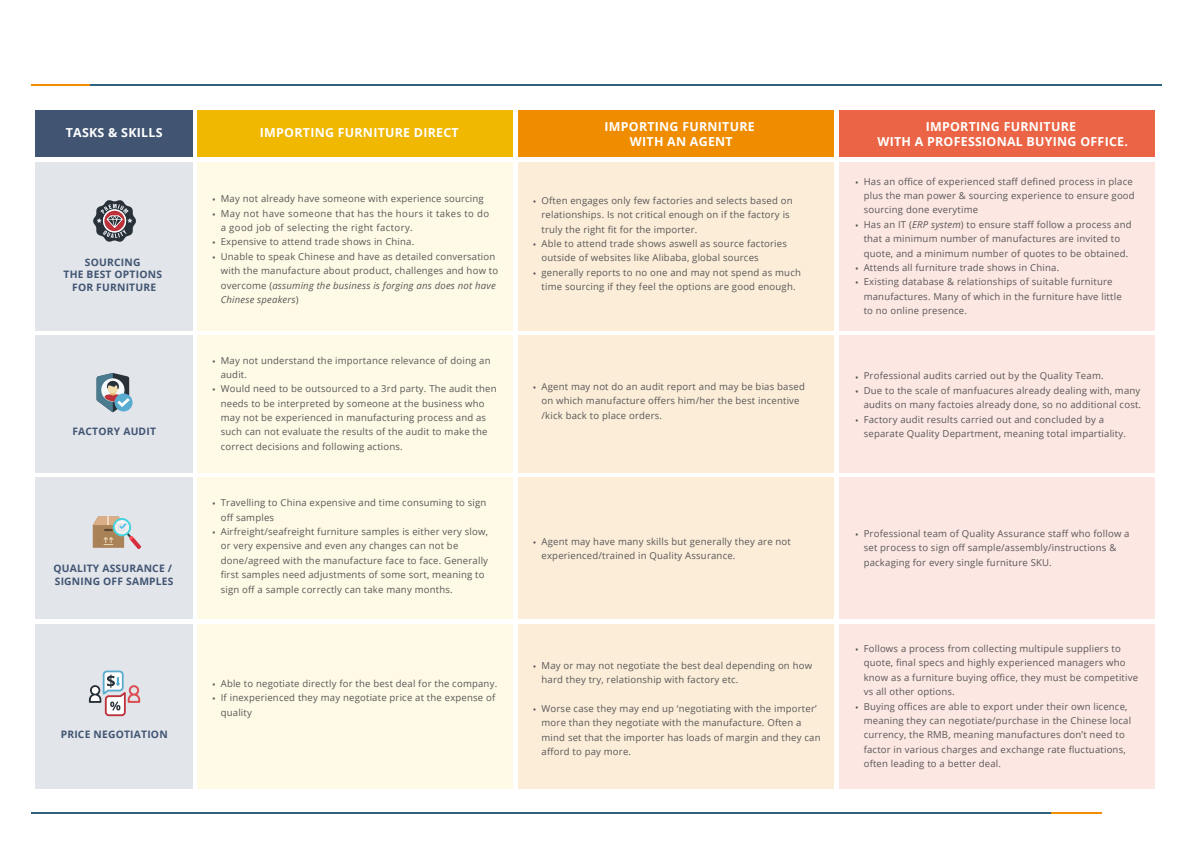
<style>
.page{position:relative;width:1190px;height:842px;background:#fff}
.page>*{position:absolute;margin:0;border:0;box-sizing:border-box;transform-origin:0 0}
.t1{font:700 12.4px/14.9px "Open Sans";letter-spacing:.02em;color:#fff;text-align:center}
.t2{font:700 10.3px/12.3px "Open Sans";letter-spacing:.02em;color:#415573;text-align:center}
.t3{font:9.5px/14.4px "Open Sans";letter-spacing:.02em;color:#595757}
.s1{font-style:italic}
</style>
<div class="page">
<div style="left:197px;top:110px;width:316px;height:47px;background:#f0b800"></div>
<div style="left:518px;top:110px;width:316px;height:47px;background:#ef8c00"></div>
<div style="left:839px;top:110px;width:315px;height:47px;background:#eb6445"></div>
<div style="left:35px;top:110px;width:158px;height:47px;background:#415573"></div>
<div style="left:197px;top:162px;width:316px;height:168px;background:#fefae6"></div>
<div style="left:518px;top:162px;width:316px;height:168px;background:#fcedd9"></div>
<div style="left:839px;top:162px;width:315px;height:168px;background:#fce7e3"></div>
<div style="left:35px;top:162px;width:158px;height:168px;background:#e2e5ea"></div>
<div style="left:197px;top:335px;width:316px;height:138px;background:#fefae6"></div>
<div style="left:518px;top:335px;width:316px;height:138px;background:#fcedd9"></div>
<div style="left:839px;top:335px;width:315px;height:138px;background:#fce7e3"></div>
<div style="left:35px;top:335px;width:158px;height:138px;background:#e2e5ea"></div>
<div style="left:197px;top:477px;width:316px;height:142px;background:#fefae6"></div>
<div style="left:518px;top:477px;width:316px;height:142px;background:#fcedd9"></div>
<div style="left:839px;top:477px;width:315px;height:142px;background:#fce7e3"></div>
<div style="left:35px;top:477px;width:158px;height:142px;background:#e2e5ea"></div>
<div style="left:197px;top:624px;width:316px;height:165px;background:#fefae6"></div>
<div style="left:518px;top:624px;width:316px;height:165px;background:#fcedd9"></div>
<div style="left:839px;top:624px;width:315px;height:165px;background:#fce7e3"></div>
<div style="left:35px;top:624px;width:158px;height:165px;background:#e2e5ea"></div>
<svg style="left:115px;top:393px;width:18px;height:18px"></svg>
<svg style="left:97px;top:373px;width:33px;height:39px"></svg>
<svg style="left:93px;top:516px;width:48px;height:33px"></svg>
<svg style="left:89px;top:670px;width:51px;height:46px"></svg>
<svg style="left:93px;top:200px;width:43px;height:42px"></svg>
<hr style="left:90px;top:84px;width:1072px;height:2px;background:#2e627f">
<hr style="left:31px;top:84px;width:59px;height:2px;background:#ef8c00">
<hr style="left:31px;top:812px;width:1020px;height:2px;background:#2e627f">
<hr style="left:1051px;top:812px;width:50px;height:2px;background:#ef8c00">
<h1 class="t1" style="left:66px;top:125px;width:98px">TASKS &amp; SKILLS</h1>
<h1 class="t1" style="left:260px;top:125px;width:200px">IMPORTING FURNITURE DIRECT</h1>
<h1 class="t1" style="left:604px;top:119px;width:152px">IMPORTING FURNITURE<br>WITH AN AGENT</h1>
<h1 class="t1" style="left:877px;top:119px;width:252px">IMPORTING FURNITURE<br>WITH A PROFESSIONAL BUYING OFFICE.</h1>
<p class="t2" style="left:64px;top:256px;width:100px">SOURCING<br>THE BEST OPTIONS<br>FOR FURNITURE</p>
<p class="t2" style="left:72px;top:425px;width:85px">FACTORY AUDIT</p>
<p class="t2" style="left:53px;top:562px;width:122px;text-align:left">QUALITY ASSURANCE /<br>SIGNING OFF SAMPLES</p>
<p class="t2" style="left:61px;top:728px;width:109px">PRICE NEGOTIATION</p>
<p class="t3" style="left:221px;top:191px;width:279px">May not already have someone with experience sourcing May not have someone that has the hours it takes to do<br>a good job of selecting the right factory.<br>Expensive to attend trade shows in China.<br>Unable to speak Chinese and have as detailed conversation with the manufacture about product, challenges and how to overcome (<span class="s1">assuming the business is forging ans does not have Chinese speakers</span>)</p>
<p class="t3" style="left:212px;top:192px;width:5px">• •</p>
<p class="t3" style="left:212px;top:236px;width:5px">• •</p>
<p class="t3" style="left:541px;top:193px;width:261px">Often engages only few factories and selects based on relationships. Is not critical enough on if the factory is truly the right fit for the importer.<br>Able to attend trade shows aswell as source factories outside of websites like Alibaba, global sources generally reports to no one and may not spend as much time sourcing if they feel the options are good enough.</p>
<p class="t3" style="left:533px;top:194px;width:5px">•</p>
<p class="t3" style="left:533px;top:237px;width:5px">•</p>
<p class="t3" style="left:533px;top:266px;width:5px">•</p>
<p class="t3" style="left:221px;top:353px;width:277px">May not understand the importance relevance of doing an audit.<br>Would need to be outsourced to a 3rd party. The audit then needs to be interpreted by someone at the business who may not be experienced in manufacturing process and as such can not evaluate the results of the audit to make the correct decisions and following actions.</p>
<p class="t3" style="left:212px;top:354px;width:5px">•</p>
<p class="t3" style="left:212px;top:382px;width:5px">•</p>
<p class="t3" style="left:541px;top:379px;width:265px">Agent may not do an audit report and may be bias based on which manufacture offers him/her the best incentive /kick back to place orders.</p>
<p class="t3" style="left:533px;top:380px;width:5px">•</p>
<p class="t3" style="left:221px;top:495px;width:269px">Travelling to China expensive and time consuming to sign off samples<br>Airfreight/seafreight furniture samples is either very slow, or very expensive and even any changes can not be done/agreed with the manufacture face to face. Generally first samples need adjustments of some sort, meaning to sign off a sample correctly can take many months.</p>
<p class="t3" style="left:212px;top:496px;width:5px">•</p>
<p class="t3" style="left:212px;top:525px;width:5px">•</p>
<p class="t3" style="left:221px;top:676px;width:278px">Able to negotiate directly for the best deal for the company.<br>If inexperienced they may negotiate price at the expense of quality</p>
<p class="t3" style="left:212px;top:677px;width:5px">• •</p>
<p class="t3" style="left:541px;top:534px;width:251px">Agent may have many skills but generally they are not experienced/trained in Quality Assurance.</p>
<p class="t3" style="left:533px;top:535px;width:5px">•</p>
<p class="t3" style="left:541px;top:658px;width:272px">May or may not negotiate the best deal depending on how hard they try, relationship with factory etc.</p>
<p class="t3" style="left:541px;top:701px;width:280px">Worse case they may end up ‘negotiating with the importer’ more than they negotiate with the manufacture. Often a mind set that the importer has loads of margin and they can afford to pay more.</p>
<p class="t3" style="left:533px;top:659px;width:5px">•</p>
<p class="t3" style="left:533px;top:702px;width:5px">•</p>
<p class="t3" style="left:863px;top:174px;width:273px">Has an office of experienced staff defined process in place plus the man power &amp; sourcing experience to ensure good sourcing done everytime<br>Has an IT (<span class="s1">ERP system</span>) to ensure staff follow a process and that a minimum number of manufactures are invited to quote, and a minimum number of quotes to be obtained.<br>Attends all furniture trade shows in China.<br>Existing database &amp; relationships of suitable furniture manufactures. Many of which in the furniture have little<br>to no online presence.</p>
<p class="t3" style="left:855px;top:175px;width:5px">•</p>
<p class="t3" style="left:855px;top:218px;width:5px">•</p>
<p class="t3" style="left:855px;top:261px;width:5px">• •</p>
<p class="t3" style="left:863px;top:369px;width:279px">Professional audits carried out by the Quality Team.<br>Due to the scale of manfuacures already dealing with, many audits on many factoies already done, so no additional cost.<br>Factory audit results carried out and concluded by a separate Quality Department, meaning total impartiality.</p>
<p class="t3" style="left:855px;top:370px;width:5px">• •</p>
<p class="t3" style="left:855px;top:413px;width:5px">•</p>
<p class="t3" style="left:863px;top:526px;width:267px">Professional team of Quality Assurance staff who follow a set process to sign off sample/assembly/instructions &amp; packaging for every single furniture SKU.</p>
<p class="t3" style="left:855px;top:527px;width:5px">•</p>
<p class="t3" style="left:863px;top:641px;width:276px">Follows a process from collecting multipule suppliers to quote, final specs and highly experienced managers who know as a furniture buying office, they must be competitive vs all other options.<br>Buying offices are able to export under their own licence, meaning they can negotiate/purchase in the Chinese local currency, the RMB, meaning manufactures don’t need to factor in various charges and exchange rate fluctuations, often leading to a better deal.</p>
<p class="t3" style="left:855px;top:642px;width:5px">•</p>
<p class="t3" style="left:855px;top:700px;width:5px">•</p>
</div>
